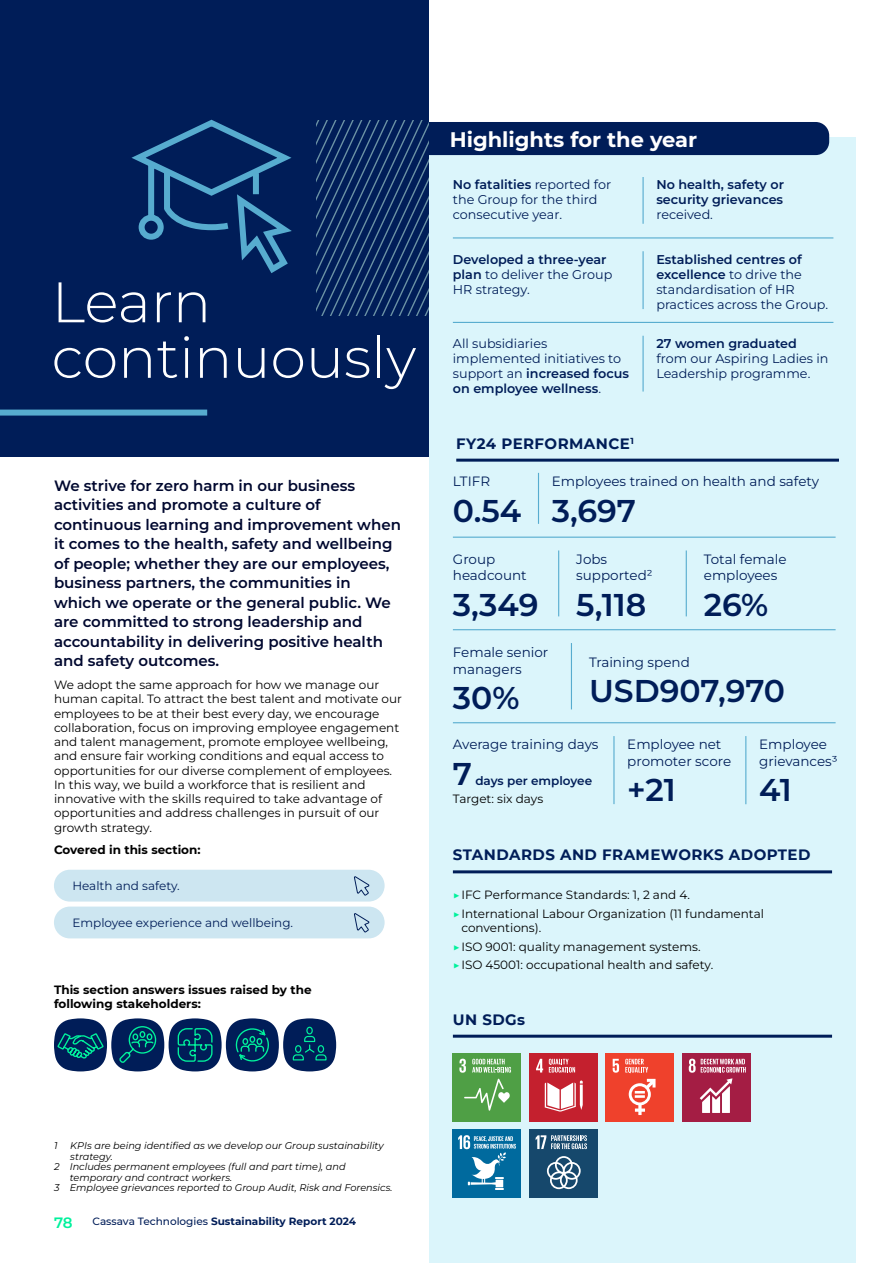
<style>
.page{position:relative;width:893px;height:1263px;background:#fff}
.page>*{position:absolute;margin:0;border:0;box-sizing:border-box;transform-origin:0 0}
.t1{font:300 57px/55.5px "Montserrat";color:#fff}
.t2{font:600 31.5px "Montserrat";color:#001d58}
.t3{font:700 21px "Montserrat";color:#fff}
.t4{font:600 15px/19.5px "Montserrat";color:#00082f}
.t5{font:700 15px "Montserrat";letter-spacing:.03em;color:#001d58}
.t6{font:600 15px "Montserrat";color:#00f19c}
.t7{font:13.5px/16.5px "Montserrat";color:#001d58}
.t8{font:12.75px/15px "Montserrat";color:#001d58}
.t9{font:600 12.75px/15px "Montserrat";color:#001d58}
.t10{font:12px/14.2px "Montserrat";color:#000}
.t11{font:700 12px/14.2px "Montserrat";color:#000}
.t12{font:12px "Montserrat";color:#001d58}
.t13{font:600 12px "Montserrat";color:#001d58}
.t14{font:700 10.5px "Montserrat";color:#001d58}
.t15{font:italic 9.75px "Montserrat";color:#000}
.s1{font-weight:600}
.s2{color:#00f19c}
.s3{font-weight:500}
</style>
<div class="page">
<div style="left:429px;top:138px;width:427px;height:1125px;background:#dbf5fb"></div>
<div style="left:395px;top:122px;width:434px;height:33px;background:#001d58;border-radius:14px"></div>
<div style="left:0;top:0;width:429px;height:456px;background:#001d58"></div>
<svg style="left:316px;top:120px;width:113px;height:195px"></svg>
<div style="left:0;top:410px;width:207px;height:6px;background:#57accf"></div>
<div style="left:54px;top:870px;width:331px;height:31px;background:#cde6f1;border-radius:16px"></div>
<svg style="left:354px;top:876px;width:15px;height:20px"></svg>
<div style="left:54px;top:906px;width:331px;height:32px;background:#cde6f1;border-radius:16px"></div>
<svg style="left:354px;top:913px;width:15px;height:20px"></svg>
<svg style="left:54px;top:1018px;width:282px;height:53px"></svg>
<hr style="left:453px;top:870px;width:379px;height:3px;background:#001d58">
<hr style="left:453px;top:537px;width:383px;height:1px;background:#57accf">
<hr style="left:538px;top:473px;width:1px;height:51px;background:#57accf">
<hr style="left:558px;top:550px;width:1px;height:66px;background:#57accf">
<hr style="left:686px;top:550px;width:1px;height:66px;background:#57accf">
<hr style="left:571px;top:643px;width:1px;height:66px;background:#57accf">
<hr style="left:745px;top:736px;width:1px;height:68px;background:#57accf">
<hr style="left:613px;top:736px;width:1px;height:68px;background:#57accf">
<hr style="left:456px;top:459px;width:383px;height:3px;background:#001d58">
<hr style="left:453px;top:629px;width:383px;height:1px;background:#57accf">
<hr style="left:453px;top:722px;width:383px;height:1px;background:#57accf">
<hr style="left:453px;top:237px;width:380px;height:1px;background:#57accf">
<hr style="left:453px;top:322px;width:380px;height:1px;background:#57accf">
<hr style="left:642px;top:177px;width:2px;height:47px;background:#57accf">
<hr style="left:642px;top:251px;width:2px;height:58px;background:#57accf">
<hr style="left:642px;top:336px;width:2px;height:56px;background:#57accf">
<hr style="left:453px;top:1035px;width:379px;height:3px;background:#001d58">
<div style="left:453px;top:1053px;width:68px;height:68px;background:#4f9f45"></div>
<svg style="left:459px;top:1059px;width:7px;height:14px"></svg>
<svg style="left:464px;top:1079px;width:46px;height:31px"></svg>
<svg style="left:472px;top:1059px;width:39px;height:13px"></svg>
<div style="left:529px;top:1053px;width:68px;height:68px;background:#c4202e"></div>
<svg style="left:536px;top:1059px;width:7px;height:13px"></svg>
<svg style="left:545px;top:1080px;width:38px;height:31px"></svg>
<svg style="left:549px;top:1059px;width:26px;height:13px"></svg>
<div style="left:606px;top:1053px;width:68px;height:68px;background:#ef412c"></div>
<svg style="left:613px;top:1059px;width:6px;height:14px"></svg>
<svg style="left:629px;top:1079px;width:26px;height:36px"></svg>
<svg style="left:625px;top:1059px;width:23px;height:14px"></svg>
<div style="left:682px;top:1053px;width:68px;height:68px;background:#a41d44"></div>
<svg style="left:689px;top:1059px;width:57px;height:54px"></svg>
<div style="left:453px;top:1129px;width:68px;height:68px;background:#006a9e"></div>
<svg style="left:458px;top:1135px;width:58px;height:55px"></svg>
<div style="left:529px;top:1129px;width:68px;height:68px;background:#16486c"></div>
<svg style="left:547px;top:1156px;width:34px;height:33px"></svg>
<svg style="left:536px;top:1135px;width:51px;height:14px"></svg>
<svg style="left:131px;top:119px;width:161px;height:154px"></svg>
<h1 class="t1" style="left:52px;top:272px;width:366px">Learn continuously</h1>
<p class="t4" style="left:54px;top:475px;width:348px">We strive for zero harm in our business activities and promote a culture of continuous learning and improvement when it comes to the health, safety and wellbeing of people; whether they are our employees, business partners, the communities in which we operate or the general public. We are committed to strong leadership and accountability in delivering positive health and safety outcomes.</p>
<p class="t10" style="left:54px;top:677px;width:349px">We adopt the same approach for how we manage our human capital. To attract the best talent and motivate our employees to be at their best every day, we encourage collaboration, focus on improving employee engagement and talent management, promote employee wellbeing, and ensure fair working conditions and equal access to opportunities for our diverse complement of employees.<br>In this way, we build a workforce that is resilient and innovative with the skills required to take advantage of opportunities and address challenges in pursuit of our growth strategy.</p>
<p class="t11" style="left:54px;top:842px;width:148px">Covered in this section:</p>
<p class="t12" style="left:72px;top:877px;width:109px">Health and safety.</p>
<p class="t12" style="left:72px;top:914px;width:222px">Employee experience and wellbeing.</p>
<p class="t11" style="left:54px;top:982px;width:259px">This section answers issues raised by the following stakeholders:</p>
<h3 class="t3" style="left:450px;top:125px;width:249px">Highlights for the year</h3>
<p class="t8" style="left:453px;top:177px;width:160px"><span class="s1">No fatalities</span> reported for the Group for the third consecutive year.</p>
<p class="t9" style="left:656px;top:177px;width:129px">No health, safety or security grievances</p>
<p class="t8" style="left:656px;top:207px;width:58px">received.</p>
<p class="t8" style="left:453px;top:251px;width:161px"><span class="s1">Developed a three-year plan</span> to deliver the Group<br>HR strategy.</p>
<p class="t8" style="left:656px;top:251px;width:173px"><span class="s1">Established centres of excellence</span> to drive the standardisation of HR practices across the Group.</p>
<p class="t8" style="left:453px;top:336px;width:178px">All subsidiaries implemented initiatives to support an <span class="s1">increased focus on employee wellness</span>.</p>
<p class="t9" style="left:656px;top:335px;width:142px">27 women graduated</p>
<p class="t8" style="left:656px;top:351px;width:174px">from our Aspiring Ladies in<br>Leadership programme.</p>
<p class="t5" style="left:456px;top:432px;width:179px">FY24 PERFORMANCE<sup>1</sup></p>
<p class="t7" style="left:453px;top:472px;width:39px">LTIFR</p>
<h2 class="t2" style="left:453px;top:488px;width:70px">0.54</h2>
<p class="t7" style="left:552px;top:472px;width:269px">Employees trained on health and safety</p>
<h2 class="t2" style="left:552px;top:488px;width:86px">3,697</h2>
<p class="t7" style="left:453px;top:550px;width:75px">Group headcount</p>
<h2 class="t2" style="left:453px;top:582px;width:87px">3,349</h2>
<p class="t7" style="left:453px;top:644px;width:97px">Female senior managers</p>
<h2 class="t2" style="left:453px;top:676px;width:68px">30%</h2>
<p class="t7" style="left:704px;top:550px;width:84px">Total female employees</p>
<h2 class="t2" style="left:704px;top:582px;width:66px">26%</h2>
<p class="t7" style="left:576px;top:550px;width:78px">Jobs supported²</p>
<h2 class="t2" style="left:576px;top:582px;width:72px">5,118</h2>
<p class="t7" style="left:589px;top:653px;width:102px">Training spend</p>
<h2 class="t2" style="left:589px;top:669px;width:198px">USD907,970</h2>
<p class="t7" style="left:453px;top:736px;width:147px">Average training days</p>
<h2 class="t2" style="left:453px;top:751px;width:21px">7</h2>
<p class="t13" style="left:475px;top:772px;width:118px">days per employee</p>
<p class="t10" style="left:453px;top:791px;width:92px">Target: six days</p>
<p class="t7" style="left:627px;top:736px;width:105px">Employee net promoter score</p>
<h2 class="t2" style="left:627px;top:768px;width:50px">+21</h2>
<p class="t7" style="left:759px;top:736px;width:80px">Employee grievances³</p>
<h2 class="t2" style="left:759px;top:768px;width:34px">41</h2>
<p class="t5" style="left:453px;top:844px;width:359px">STANDARDS AND FRAMEWORKS ADOPTED</p>
<p class="t10" style="left:453px;top:885px;width:313px;line-height:18.5px"><span class="s2">▶</span>IFC Performance Standards: 1, 2 and 4. <span class="s2">▶</span>International Labour Organization (11 fundamental</p>
<p class="t10" style="left:453px;top:918px;width:262px;line-height:18.5px;text-indent:9px">conventions).<br><span class="s2">▶</span>ISO 9001: quality management systems. <span class="s2">▶</span>ISO 45001: occupational health and safety.</p>
<p class="t5" style="left:453px;top:1008px;width:74px">UN SDGs</p>
<p class="t15" style="left:54px;top:1139px;width:5px">1</p>
<p class="t15" style="left:70px;top:1139px;width:315px">KPIs are being identified as we develop our Group sustainability</p>
<p class="t15" style="left:70px;top:1149px;width:44px">strategy.</p>
<p class="t15" style="left:54px;top:1160px;width:293px">2 Includes permanent employees (full and part time), and</p>
<p class="t15" style="left:70px;top:1170px;width:164px">temporary and contract workers.</p>
<p class="t15" style="left:54px;top:1181px;width:340px">3 Employee grievances reported to Group Audit, Risk and Forensics.</p>
<p class="t6" style="left:54px;top:1211px;width:20px">78</p>
<p class="t14" style="left:92px;top:1214px;width:265px"><span class="s3">Cassava Technologies</span> Sustainability Report 2024</p>
</div>
